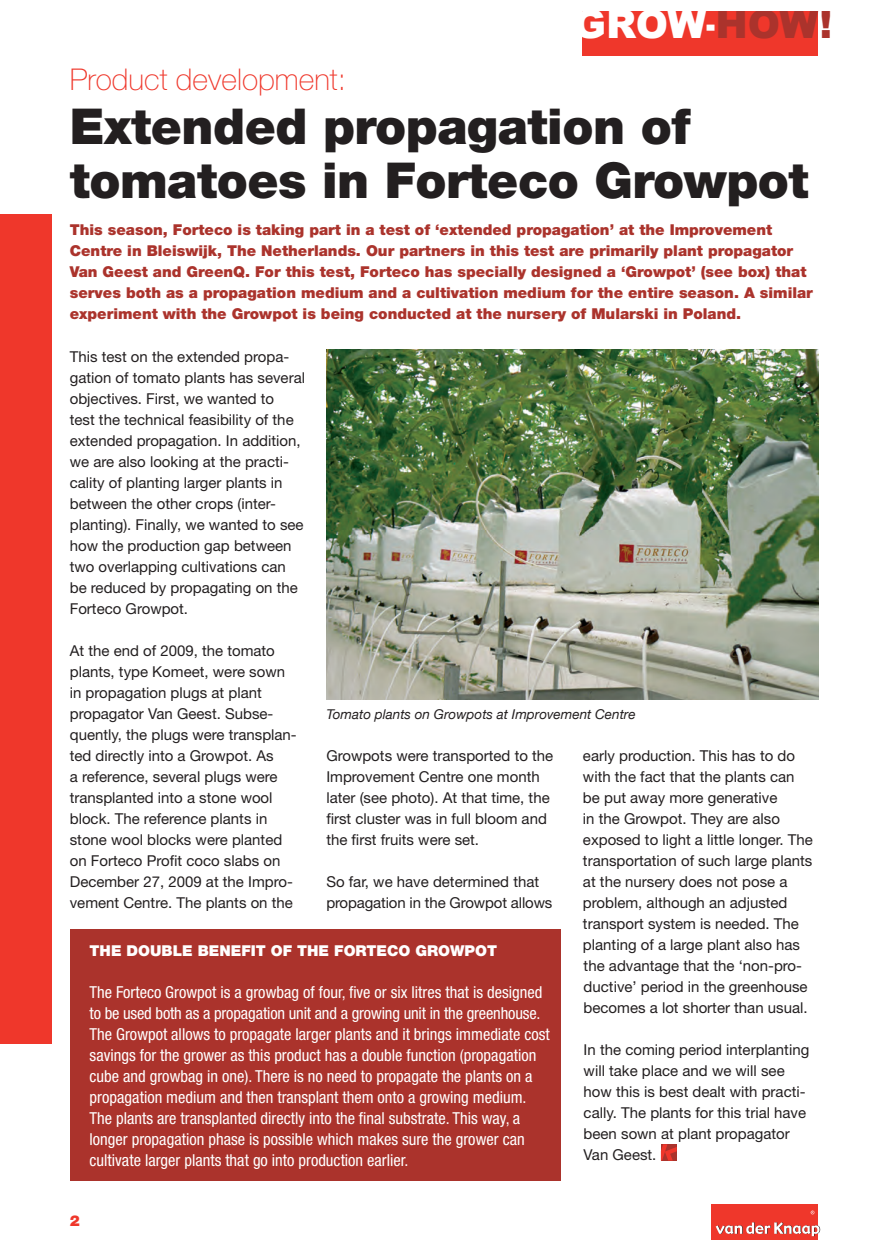
<style>
.page{position:relative;width:888px;height:1258px;background:#fff}
.page>*{position:absolute;margin:0;border:0;box-sizing:border-box;transform-origin:0 0}
.t1{font:900 49.5px/54px "Helvetica Neue";letter-spacing:-.01em;color:#231f20}
.t2{font:900 38.85px "Arial";letter-spacing:-.015em;color:#fff}
.t3{font:100 30px "Helvetica Neue CE";color:#ef372b}
.t4{font:condensed 16.5px/21px "Helvetica Neue";color:#fff}
.t5{font:15px/21px "Helvetica Neue";color:#231f20}
.t6{font:900 15px/21px "Helvetica Neue";color:#ab332c}
.t7{font:900 15px "Helvetica Neue";color:#fff}
.t8{font:900 15px "Helvetica Neue";color:#ef372b}
.t9{font:italic 13.5px "Helvetica Neue";color:#231f20}
.s1{color:#ab332c}
</style>
<div class="page">
<div style="left:711px;top:1204px;width:107px;height:36px;background:#ef372b"></div>
<svg style="left:716px;top:1222px;width:104px;height:14px"></svg>
<svg style="left:811px;top:1210px;width:3px;height:4px"></svg>
<div style="left:583px;top:2px;width:235px;height:54px;background:#ef372b"></div>
<div style="left:576px;top:0;width:256px;height:11px;background:#fff"></div>
<div style="left:0;top:214px;width:51px;height:829px;background:#ef372b"></div>
<img style="left:326px;top:349px;width:492px;height:350px">
<div style="left:71px;top:929px;width:490px;height:252px;background:#ab332c"></div>
<svg style="left:661px;top:1144px;width:16px;height:16px"></svg>
<h3 class="t3" style="left:70px;top:69px;width:278px">Product development:</h3>
<h2 class="t2" style="left:574px;top:-5px;width:260px">GROW-<span class="s1">HOW!</span></h2>
<h1 class="t1" style="left:70px;top:103px;width:740px">Extended propagation of tomatoes in Forteco Growpot</h1>
<p class="t6" style="left:70px;top:220px;width:745px">This season, Forteco is taking part in a test of ‘extended propagation’ at the Improvement Centre in Bleiswijk, The Netherlands. Our partners in this test are primarily plant propagator Van Geest and GreenQ. For this test, Forteco has specially designed a ‘Growpot’ (see box) that serves both as a propagation medium and a cultivation medium for the entire season. A similar experiment with the Growpot is being conducted at the nursery of Mularski in Poland.</p>
<p class="t5" style="left:70px;top:348px;width:237px">This test on the extended propa&shy;gation of tomato plants has several objectives. First, we wanted to<br>test the technical feasibility of the extended propagation. In addition, we are also looking at the practi&shy;cality of planting larger plants in between the other crops (inter&shy;planting). Finally, we wanted to see how the production gap between two overlapping cultivations can be reduced by propagating on the<br>Forteco Growpot.</p>
<p class="t5" style="left:70px;top:642px;width:228px">At the end of 2009, the tomato plants, type Komeet, were sown in propagation plugs at plant propagator Van Geest. Subse&shy;quently, the plugs were transplan&shy;ted directly into a Growpot. As<br>a reference, several plugs were transplanted into a stone wool block. The reference plants in stone wool blocks were planted on Forteco Profit coco slabs on<br>December 27, 2009 at the Impro&shy;vement Centre. The plants on the</p>
<p class="t9" style="left:326px;top:706px;width:311px">Tomato plants on Growpots at Improvement Centre</p>
<p class="t5" style="left:326px;top:747px;width:228px">Growpots were transported to the<br>Improvement Centre one month later (see photo). At that time, the first cluster was in full bloom and the first fruits were set.</p>
<p class="t5" style="left:326px;top:873px;width:228px">So far, we have determined that propagation in the Growpot allows</p>
<p class="t5" style="left:583px;top:747px;width:231px">early production. This has to do with the fact that the plants can be put away more generative<br>in the Growpot. They are also exposed to light a little longer. The transportation of such large plants at the nursery does not pose a problem, although an adjusted transport system is needed. The planting of a large plant also has the advantage that the ‘non-pro&shy;ductive’ period in the greenhouse becomes a lot shorter than usual.</p>
<p class="t5" style="left:584px;top:1041px;width:227px">In the coming period interplanting will take place and we will see how this is best dealt with practi&shy;cally. The plants for this trial have been sown at plant propagator<br>Van Geest.</p>
<p class="t7" style="left:90px;top:945px;width:409px">THE DOUBLE BENEFIT OF THE FORTECO GROWPOT</p>
<p class="t4" style="left:90px;top:983px;width:462px">The Forteco Growpot is a growbag of four, five or six litres that is designed to be used both as a propagation unit and a growing unit in the greenhouse.<br>The Growpot allows to propagate larger plants and it brings immediate cost savings for the grower as this product has a double function (propagation cube and growbag in one). There is no need to propagate the plants on a propagation medium and then transplant them onto a growing medium.<br>The plants are transplanted directly into the final substrate. This way, a longer propagation phase is possible which makes sure the grower can cultivate larger plants that go into production earlier.</p>
<p class="t8" style="left:70px;top:1215px;width:12px">2</p>
</div>
